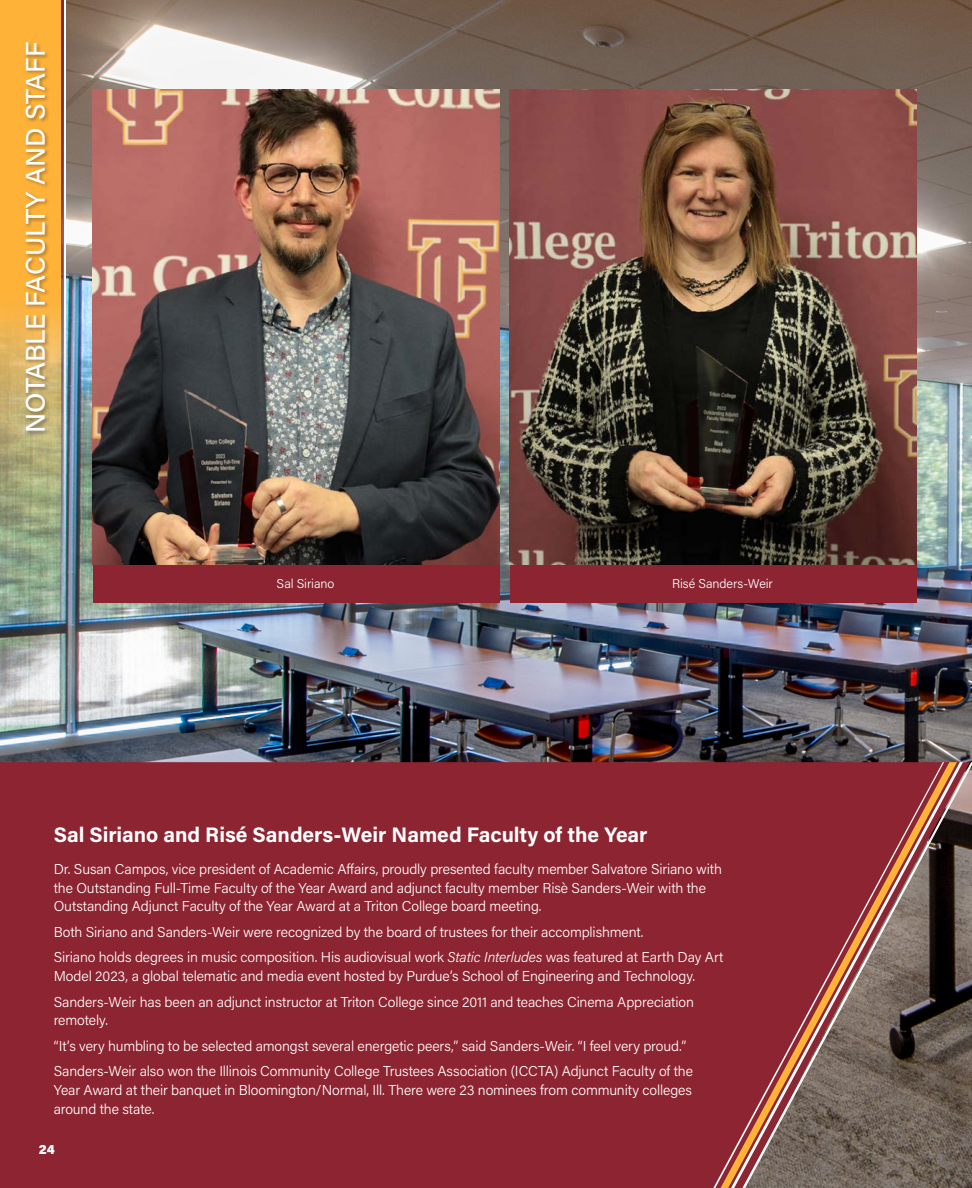
<style>
.page{position:relative;width:972px;height:1188px;background:#fff}
.page>*{position:absolute;margin:0;border:0;box-sizing:border-box;transform-origin:0 0}
.Chapters{font:500 27px "Acumin Pro";letter-spacing:-.005em;color:#fff}
.Titles_2{font:700 21px "Acumin Pro";letter-spacing:-.005em;color:#fff}
.Text{font:300 14.25px/18.8px "Acumin Pro";letter-spacing:-.01em;color:#fff}
.t1{font:900 13.5px "Acumin Pro";color:#fff}
.Cutlines{font:300 12.75px "Acumin Pro";letter-spacing:-.005em;color:#fff}
.s1{font-style:italic}
</style>
<div class="page">
<img style="left:0;top:0;width:972px;height:762px">
<img style="left:510px;top:90px;width:406px;height:475px">
<img style="left:93px;top:90px;width:406px;height:475px">
<div style="left:0;top:762px;width:713px;height:426px;background:#8d2431"></div>
<svg style="left:713px;top:762px;width:259px;height:426px;background:#824645"></svg>
<div style="left:510px;top:565px;width:406px;height:38px;background:#8d2431"></div>
<div style="left:93px;top:565px;width:407px;height:38px;background:#8d2431"></div>
<img style="left:0;top:0;width:62px;height:665px">
<hr style="left:64px;top:0;width:2px;height:665px;background:#fff">
<hr style="left:62px;top:0;width:2px;height:665px;background:#8d2431">
<div style="left:24px;top:42px;width:26px;height:394px;background:#231f20;opacity:.4"></div>
<p class="Chapters" style="left:17px;top:433px;width:393px;rotate:-90deg">NOTABLE FACULTY AND STAFF</p>
<p class="Cutlines" style="left:277px;top:575px;width:59px">Sal Siriano</p>
<p class="Cutlines" style="left:672px;top:575px;width:102px">Risé Sanders-Weir</p>
<p class="Titles_2" style="left:54px;top:820px;width:595px">Sal Siriano and Risé Sanders-Weir Named Faculty of the Year</p>
<p class="Text" style="left:54px;top:859px;width:670px">Dr. Susan Campos, vice president of Academic Affairs, proudly presented faculty member Salvatore Siriano with the Outstanding Full-Time Faculty of the Year Award and adjunct faculty member Risè Sanders-Weir with the<br>Outstanding Adjunct Faculty of the Year Award at a Triton College board meeting.</p>
<p class="Text" style="left:54px;top:922px;width:591px">Both Siriano and Sanders-Weir were recognized by the board of trustees for their accomplishment.</p>
<p class="Text" style="left:54px;top:947px;width:671px">Siriano holds degrees in music composition. His audiovisual work <span class="s1">Static Interludes</span> was featured at Earth Day Art<br>Model 2023, a global telematic and media event hosted by Purdue’s School of Engineering and Technology.</p>
<p class="Text" style="left:54px;top:992px;width:642px">Sanders-Weir has been an adjunct instructor at Triton College since 2011 and teaches Cinema Appreciation remotely.</p>
<p class="Text" style="left:54px;top:1036px;width:634px">“It’s very humbling to be selected amongst several energetic peers,” said Sanders-Weir. “I feel very proud.”</p>
<p class="Text" style="left:54px;top:1061px;width:641px;text-align:justify">Sanders-Weir also won the Illinois Community College Trustees Association (ICCTA) Adjunct Faculty of the Year Award at their banquet in Bloomington/Normal, Ill. There were 23 nominees from community colleges around the state.</p>
<p class="t1" style="left:39px;top:1140px;width:17px">24</p>
</div>
